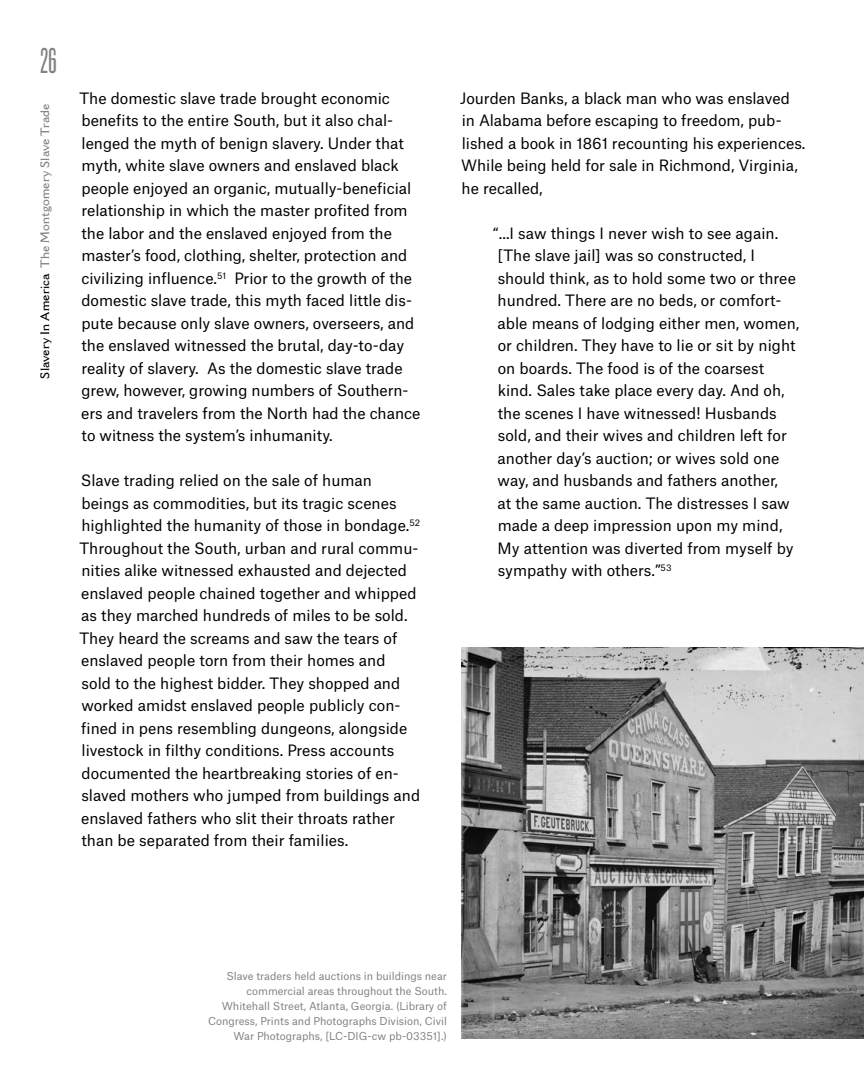
<style>
.page{position:relative;width:864px;height:1080px;background:#fff}
.page>*{position:absolute;margin:0;border:0;box-sizing:border-box;transform-origin:0 0}
.t1{font:37.5px "Knockout HTF26 Junior Flyweight";color:#808285}
.t2{font:15px/22.5px "Atlas Grotesk";color:#000}
.t3{font:600 12px "Cantoria MT Std";letter-spacing:.005em;color:#808285}
.t4{font:10.5px/15px "Atlas Grotesk";color:#808285;text-align:right}
.s1{color:#000}
</style>
<div class="page">
<img style="left:461px;top:647px;width:403px;height:392px">
<h1 class="t1" style="left:40px;top:43px;width:18px">26</h1>
<p class="t3" style="left:38px;top:379px;width:277px;rotate:-90deg"><span class="s1">Slavery In America</span> The Montgomery Slave Trade</p>
<p class="t2" style="left:79px;top:85px;width:343px">The domestic slave trade brought economic benefits to the entire South, but it also chal&shy;lenged the myth of benign slavery. Under that myth, white slave owners and enslaved black people enjoyed an organic, mutually-beneficial relationship in which the master profited from the labor and the enslaved enjoyed from the master’s food, clothing, shelter, protection and civilizing influence.<sup>51</sup> Prior to the growth of the domestic slave trade, this myth faced little dis&shy;pute because only slave owners, overseers, and the enslaved witnessed the brutal, day-to-day reality of slavery. As the domestic slave trade grew, however, growing numbers of Southern&shy;ers and travelers from the North had the chance to witness the system’s inhumanity.</p>
<p class="t2" style="left:79px;top:467px;width:342px">Slave trading relied on the sale of human beings as commodities, but its tragic scenes highlighted the humanity of those in bondage.<sup>52<br></sup>Throughout the South, urban and rural commu&shy;nities alike witnessed exhausted and dejected enslaved people chained together and whipped as they marched hundreds of miles to be sold.<br>They heard the screams and saw the tears of enslaved people torn from their homes and<br>sold to the highest bidder. They shopped and worked amidst enslaved people publicly con&shy;fined in pens resembling dungeons, alongside livestock in filthy conditions. Press accounts documented the heartbreaking stories of en&shy;slaved mothers who jumped from buildings and enslaved fathers who slit their throats rather than be separated from their families.</p>
<p class="t2" style="left:460px;top:85px;width:347px">Jourden Banks, a black man who was enslaved in Alabama before escaping to freedom, pub&shy;lished a book in 1861 recounting his experiences.<br>While being held for sale in Richmond, Virginia, he recalled,</p>
<p class="t2" style="left:497px;top:220px;width:303px;text-indent:-5px">“...I saw things I never wish to see again. [The slave jail] was so constructed, I should think, as to hold some two or three hundred. There are no beds, or comfort&shy;able means of lodging either men, women, or children. They have to lie or sit by night on boards. The food is of the coarsest kind. Sales take place every day. And oh, the scenes I have witnessed! Husbands sold, and their wives and children left for another day’s auction; or wives sold one way, and husbands and fathers another,<br>at the same auction. The distresses I saw made a deep impression upon my mind, My attention was diverted from myself by sympathy with others.”<sup>53</sup></p>
<p class="t4" style="left:208px;top:967px;width:240px">Slave traders held auctions in buildings near commercial areas throughout the South.<br>Whitehall Street, Atlanta, Georgia. (Library of Congress, Prints and Photographs Division, Civil War Photographs, [LC-DIG-cw pb-03351].)</p>
</div>
